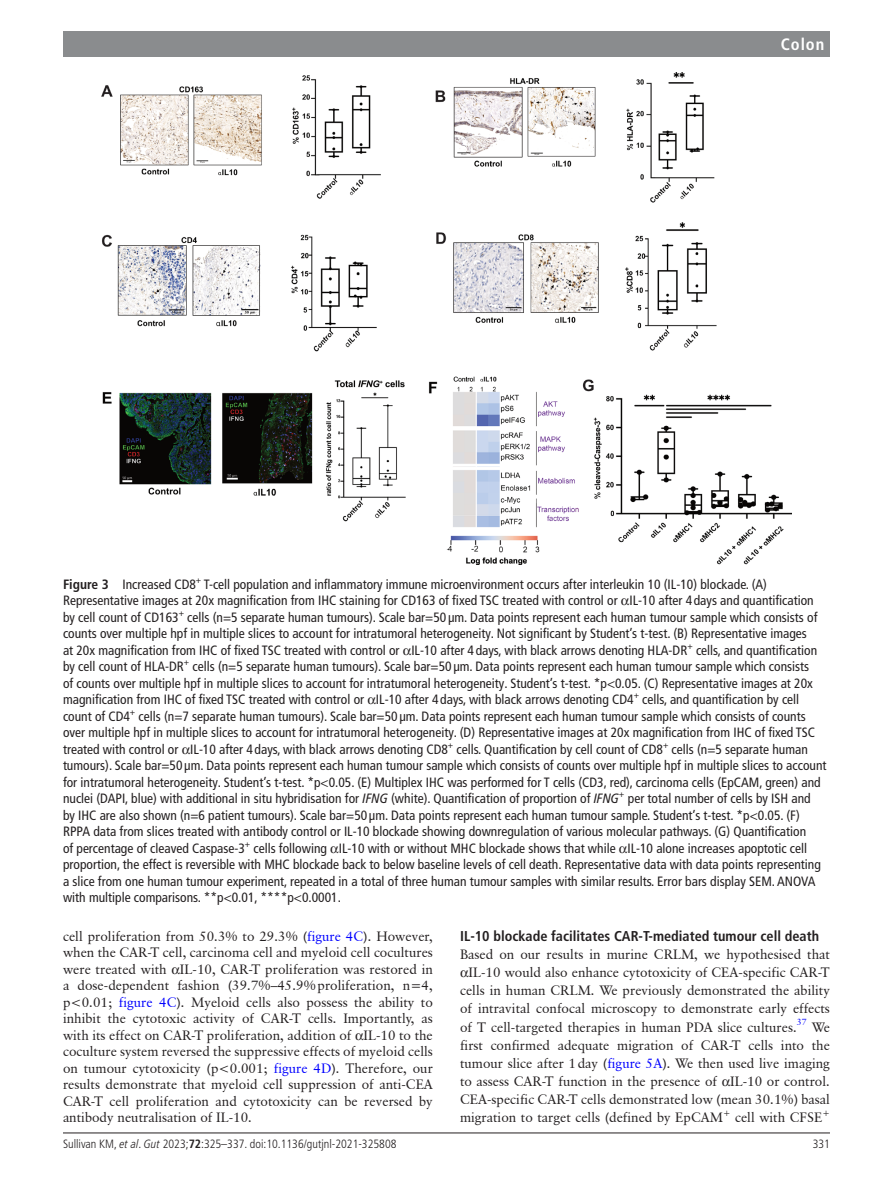
<style>
.page{position:relative;width:893px;height:1191px;background:#fff}
.page>*{position:absolute;margin:0;border:0;box-sizing:border-box;transform-origin:0 0}
.t1{font:700 condensed 16.5px "Frutiger LT Pro";letter-spacing:.055em;color:#fff}
.t2{font:700 condensed 14.25px "Frutiger LT Pro";color:#231f20}
.t3{font:condensed 13.5px/16.5px "Frutiger LT Pro";color:#231f20}
.t4{font:13.5px/16.5px "Classical Garamond BT";color:#231f20;text-align:justify}
.t5{font:300 condensed 12px "Frutiger LT Pro";color:#231f20}
.t6{font:9px "Classical Garamond BT";color:#00f}
.s1{font-weight:700}
.s2{font-style:italic}
.s3{color:#00f}
.s4{font-size:13.5px;color:#231f20}
</style>
<div class="page">
<hr style="left:63px;top:1132px;width:767px;height:1px;background:#231f20">
<div style="left:63px;top:31px;width:767px;height:25px;background:#8a8c8e"></div>
<img style="left:101px;top:72px;width:691px;height:493px">
<p class="t1" style="left:781px;top:34px;width:45px">Colon</p>
<p class="t3" style="left:63px;top:576px;width:765px"><span class="s1">Figure 3</span> Increased CD8<sup>+</sup> T-cell population and inflammatory immune microenvironment occurs after interleukin 10 (IL-10) blockade. (A)<br>Representative images at 20x magnification from IHC staining for CD163 of fixed TSC treated with control or IL-10 after 4 days and quantification by cell count of CD163<sup>+</sup> cells (n=5 separate human tumours). Scale bar=50 µm. Data points represent each human tumour sample which consists of counts over multiple hpf in multiple slices to account for intratumoral heterogeneity. Not significant by Student’s t-test. (B) Representative images<br>at 20x magnification from IHC of fixed TSC treated with control or IL-10 after 4 days, with black arrows denoting HLA-DR<sup>+</sup> cells, and quantification by cell count of HLA-DR<sup>+</sup> cells (n=5 separate human tumours). Scale bar=50 µm. Data points represent each human tumour sample which consists<br>of counts over multiple hpf in multiple slices to account for intratumoral heterogeneity. Student’s t-test. *p&lt;0.05. (C) Representative images at 20x magnification from IHC of fixed TSC treated with control or IL-10 after 4 days, with black arrows denoting CD4<sup>+</sup> cells, and quantification by cell count of CD4<sup>+</sup> cells (n=7 separate human tumours). Scale bar=50 µm. Data points represent each human tumour sample which consists of counts over multiple hpf in multiple slices to account for intratumoral heterogeneity. (D) Representative images at 20x magnification from IHC of fixed TSC treated with control or IL-10 after 4 days, with black arrows denoting CD8<sup>+</sup> cells. Quantification by cell count of CD8<sup>+</sup> cells (n=5 separate human tumours). Scale bar=50 µm. Data points represent each human tumour sample which consists of counts over multiple hpf in multiple slices to account for intratumoral heterogeneity. Student’s t-test. *p&lt;0.05. (E) Multiplex IHC was performed for T cells (CD3, red), carcinoma cells (EpCAM, green) and nuclei (DAPI, blue) with additional in situ hybridisation for <span class="s2">IFNG</span> (white). Quantification of proportion of <span class="s2">IFNG</span><sup>+</sup> per total number of cells by ISH and<br>by IHC are also shown (n=6 patient tumours). Scale bar=50 µm. Data points represent each human tumour sample. Student’s t-test. *p&lt;0.05. (F)<br>RPPA data from slices treated with antibody control or IL-10 blockade showing downregulation of various molecular pathways. (G) Quantification<br>of percentage of cleaved Caspase-3<sup>+</sup> cells following IL-10 with or without MHC blockade shows that while IL-10 alone increases apoptotic cell proportion, the effect is reversible with MHC blockade back to below baseline levels of cell death. Representative data with data points representing a slice from one human tumour experiment, repeated in a total of three human tumour samples with similar results. Error bars display SEM. ANOVA with multiple comparisons. **p&lt;0.01, ****p&lt;0.0001.</p>
<p class="t4" style="left:63px;top:927px;width:371px">cell proliferation from 50.3% to 29.3% (<span class="s3">figure 4C</span>). However, when the CAR-T cell, carcinoma cell and myeloid cell cocultures were treated with IL-10, CAR-T proliferation was restored in a dose-dependent fashion (39.7%–45.9%proliferation, n=4, p&lt;0.01; <span class="s3">figure 4C</span>). Myeloid cells also possess the ability to inhibit the cytotoxic activity of CAR-T cells. Importantly, as with its effect on CAR-T proliferation, addition of IL-10 to the coculture system reversed the suppressive effects of myeloid cells on tumour cytotoxicity (p&lt;0.001; <span class="s3">figure 4D</span>). Therefore, our results demonstrate that myeloid cell suppression of anti-CEA CAR-T cell proliferation and cytotoxicity can be reversed by antibody neutralisation of IL-10.</p>
<p class="t2" style="left:460px;top:927px;width:361px">IL-10 blockade facilitates CAR-T-mediated tumour cell death</p>
<p class="t4" style="left:460px;top:946px;width:371px">Based on our results in murine CRLM, we hypothesised that</p>
<p class="t4" style="left:469px;top:964px;width:363px">IL-10 would also enhance cytotoxicity of CEA-specific CAR-T</p>
<p class="t4" style="left:460px;top:982px;width:371px">cells in human CRLM. We previously demonstrated the ability</p>
<p class="t4" style="left:460px;top:1000px;width:371px">of intravital confocal microscopy to demonstrate early effects</p>
<p class="t4" style="left:460px;top:1018px;width:338px">of T cell-targeted therapies in human PDA slice cultures.</p>
<p class="t6" style="left:797px;top:1016px;width:35px">37 <span class="s4">We</span></p>
<p class="t4" style="left:460px;top:1035px;width:371px;line-height:18.1px">first confirmed adequate migration of CAR-T cells into the tumour slice after 1day (<span class="s3">figure 5A</span>). We then used live imaging to assess CAR-T function in the presence of IL-10 or control.<br>CEA-specific CAR-T cells demonstrated low (mean 30.1%) basal migration to target cells (defined by EpCAM<sup>+</sup> cell with CFSE<sup>+</sup></p>
<p class="t5" style="left:63px;top:1136px;width:335px">Sullivan KM, <span class="s2">et al</span>. <span class="s2">Gut</span> 2023;<span class="s1">72</span>:325–337. doi:10.1136/gutjnl-2021-325808</p>
<p class="t5" style="left:813px;top:1136px;width:19px">331</p>
</div>
